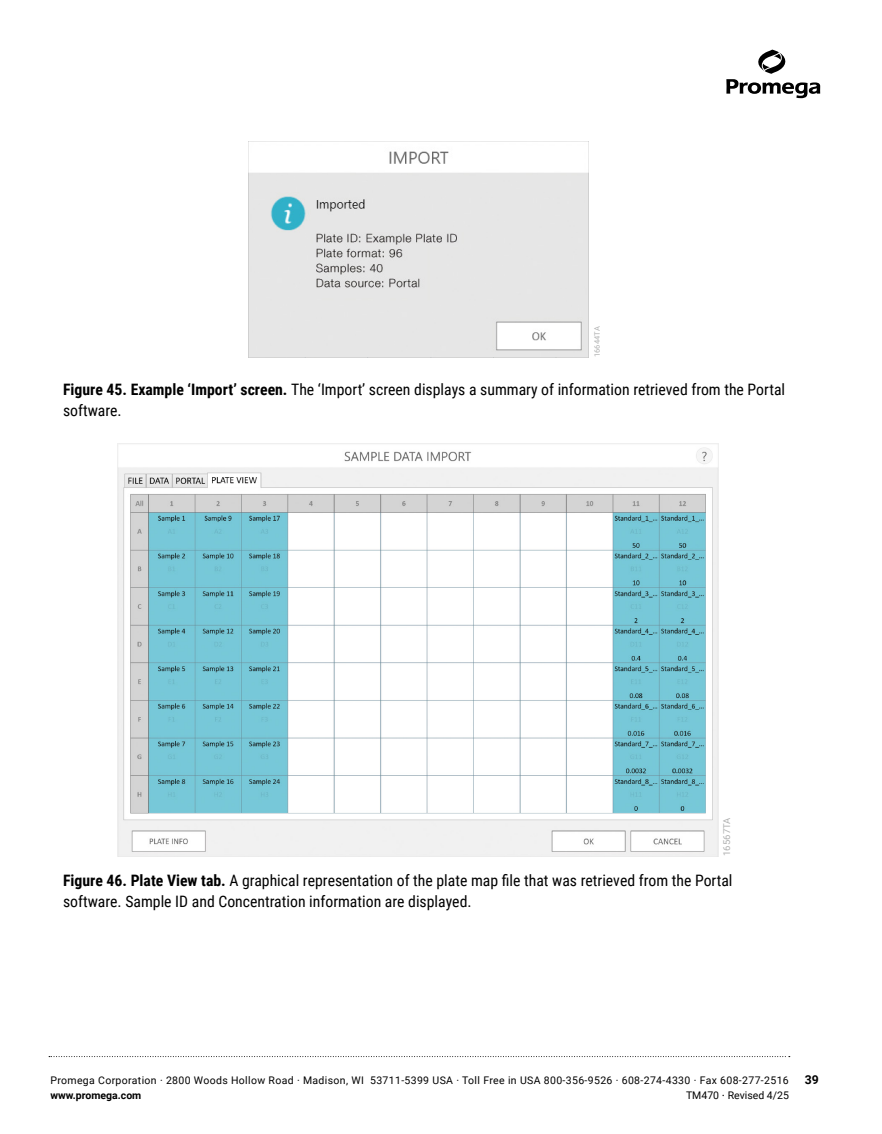
<style>
.page{position:relative;width:882px;height:1134px;background:#fff}
.page>*{position:absolute;margin:0;border:0;box-sizing:border-box;transform-origin:0 0}
.t1{font:15.75px/21px "Roboto Condensed";color:#000}
.t2{font:700 12.25px "Roboto";color:#000}
.t3{font:10.5px "Roboto";letter-spacing:.035em;color:#000}
.t4{font:10.5px "Roboto";color:#000}
.t5{font:700 10.5px "Roboto";color:#000}
.t6{font:9.45px "Roboto";letter-spacing:.01em;color:#b0b1b1}
.t7{font:7.52px "Roboto";letter-spacing:.01em;color:#b0b1b1}
.s1{font-weight:700}
.s2{font-family:"Calibri";font-size:12.25px}
</style>
<div class="page">
<svg style="left:726px;top:50px;width:94px;height:48px"></svg>
<svg style="left:49px;top:1056px;width:741px;height:1px"></svg>
<img style="left:248px;top:142px;width:341px;height:216px">
<img style="left:118px;top:443px;width:601px;height:414px">
<p class="t7" style="left:592px;top:357px;width:32px;rotate:-90deg">16644TA</p>
<p class="t1" style="left:63px;top:378px;width:724px"><span class="s1">Figure 45. Example ‘Import’ screen.</span> The ‘Import’ screen displays a summary of information retrieved from the Portal software.</p>
<p class="t6" style="left:721px;top:856px;width:40px;rotate:-90deg">16567TA</p>
<p class="t1" style="left:63px;top:869px;width:671px"><span class="s1">Figure 46. Plate View tab.</span> A graphical representation of the plate map file that was retrieved from the Portal software. Sample ID and Concentration information are displayed.</p>
<p class="t3" style="left:50px;top:1073px;width:740px">Promega Corporation · 2800 Woods Hollow Road · Madison, WI 53711-5399 USA · Toll Free in USA 800-356-9526 · 608-274-4330 · Fax 608-277-2516</p>
<p class="t2" style="left:805px;top:1071px;width:16px">39</p>
<p class="t5" style="left:50px;top:1087px;width:93px">www.promega.com</p>
<p class="t4" style="left:686px;top:1087px;width:104px">TM470 <span class="s2">·</span> Revised 4/25</p>
</div>
